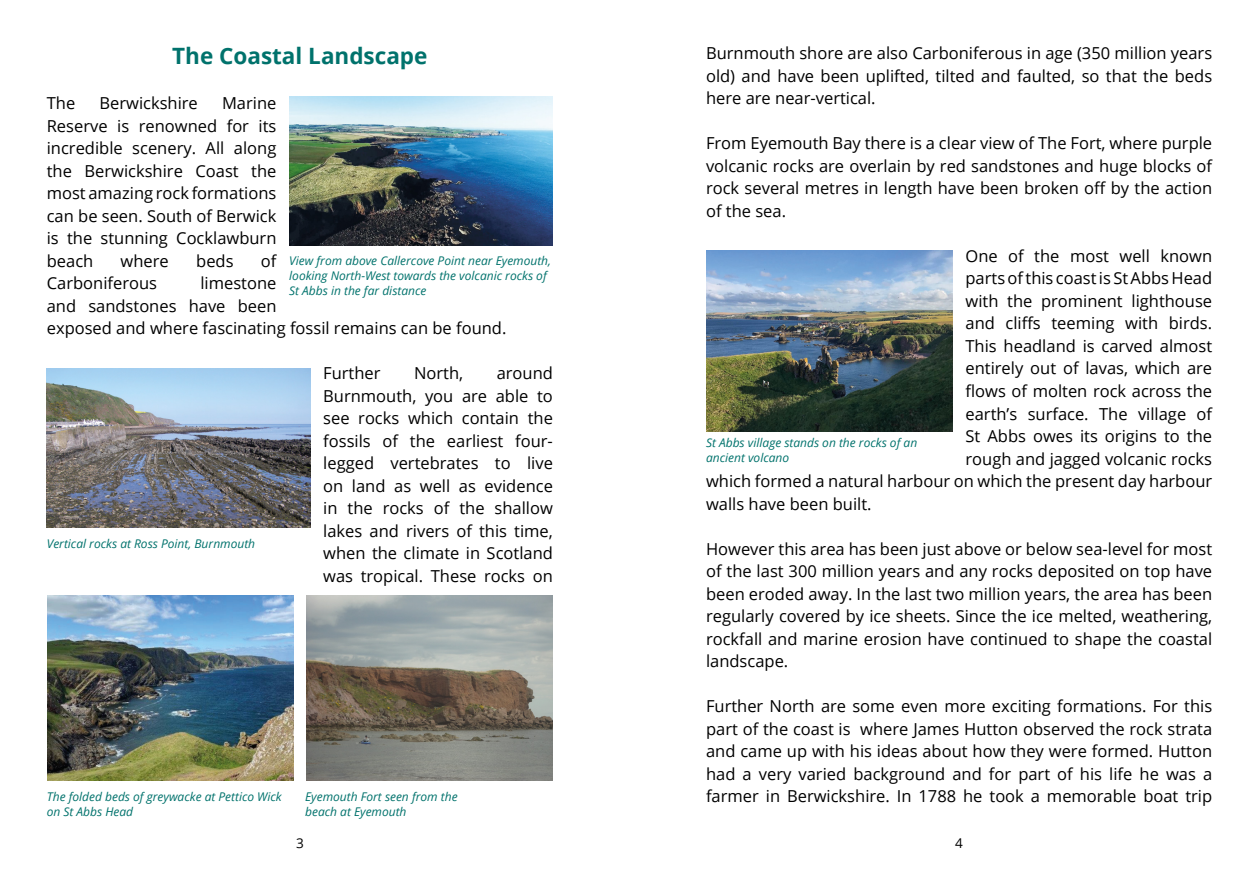
<style>
.page{position:relative;width:1259px;height:893px;background:#fff}
.page>*{position:absolute;margin:0;border:0;box-sizing:border-box;transform-origin:0 0}
.t1{font:700 22.5px "Open Sans";color:#00726c}
.t2{font:16.5px/22.5px "Open Sans";color:#000;text-align:justify}
.t3{font:13.5px "Open Sans";color:#000}
.t4{font:italic 12px/15px "Open Sans";color:#00726c}
</style>
<div class="page">
<img style="left:289px;top:97px;width:264px;height:148px">
<img style="left:47px;top:369px;width:263px;height:158px">
<img style="left:306px;top:596px;width:247px;height:185px">
<img style="left:706px;top:250px;width:246px;height:182px">
<img style="left:47px;top:596px;width:246px;height:185px">
<h1 class="t1" style="left:172px;top:40px;width:257px">The Coastal Landscape</h1>
<p class="t2" style="left:47px;top:91px;width:30px">The</p>
<p class="t2" style="left:99px;top:91px;width:100px">Berwickshire</p>
<p class="t2" style="left:47px;top:91px;width:231px;text-indent:175px">Marine Reserve is renowned for its incredible scenery. All along the Berwickshire Coast the most amazing rock formations can be seen. South of Berwick is the stunning Cocklawburn beach</p>
<p class="t2" style="left:121px;top:249px;width:50px">where</p>
<p class="t2" style="left:196px;top:249px;width:39px">beds</p>
<p class="t2" style="left:261px;top:249px;width:17px">of</p>
<p class="t2" style="left:47px;top:271px;width:112px">Carboniferous</p>
<p class="t4" style="left:289px;top:253px;width:263px">View from above Callercove Point near Eyemouth, looking North-West towards the volcanic rocks of<br>St Abbs in the far distance</p>
<p class="t2" style="left:47px;top:271px;width:461px;text-align:left;text-indent:154px">limestone<br>and sandstones have been<br>exposed and where fascinating fossil remains can be found.</p>
<p class="t2" style="left:323px;top:361px;width:59px">Further</p>
<p class="t2" style="left:414px;top:361px;width:51px">North,</p>
<p class="t2" style="left:323px;top:361px;width:231px;text-indent:173px">around Burnmouth, you are able to see rocks which contain the fossils of the earliest four&shy;legged vertebrates to live on land as well as evidence in the rocks of the shallow lakes and rivers of this time, when the climate in Scotland was tropical. These rocks on</p>
<p class="t4" style="left:47px;top:535px;width:210px">Vertical rocks at Ross Point, Burnmouth</p>
<p class="t4" style="left:47px;top:788px;width:236px">The folded beds of greywacke at Pettico Wick on St Abbs Head</p>
<p class="t4" style="left:305px;top:788px;width:154px">Eyemouth Fort seen from the beach at Eyemouth</p>
<p class="t2" style="left:706px;top:42px;width:508px">Burnmouth shore are also Carboniferous in age (350 million years old) and have been uplifted, tilted and faulted, so that the beds here are near-vertical.</p>
<p class="t2" style="left:706px;top:132px;width:508px">From Eyemouth Bay there is a clear view of The Fort, where purple volcanic rocks are overlain by red sandstones and huge blocks of rock several metres in length have been broken off by the action of the sea.</p>
<p class="t2" style="left:965px;top:244px;width:248px">One of the most well known</p>
<p class="t2" style="left:965px;top:267px;width:248px">parts of this coast is St Abbs Head</p>
<p class="t2" style="left:965px;top:289px;width:248px">with the prominent lighthouse</p>
<p class="t2" style="left:965px;top:312px;width:248px">and cliffs teeming with birds.</p>
<p class="t2" style="left:965px;top:334px;width:248px">This headland is carved almost</p>
<p class="t2" style="left:965px;top:357px;width:248px">entirely out of lavas, which are</p>
<p class="t2" style="left:965px;top:379px;width:248px">flows of molten rock across the</p>
<p class="t2" style="left:965px;top:402px;width:248px">earth’s surface. The village of</p>
<p class="t2" style="left:965px;top:424px;width:248px">St Abbs owes its origins to the</p>
<p class="t2" style="left:965px;top:447px;width:248px">rough and jagged volcanic rocks</p>
<p class="t2" style="left:706px;top:469px;width:507px">which formed a natural harbour on which the present day harbour</p>
<p class="t2" style="left:706px;top:492px;width:167px">walls have been built.</p>
<p class="t2" style="left:706px;top:537px;width:508px">However this area has been just above or below sea-level for most of the last 300 million years and any rocks deposited on top have been eroded away. In the last two million years, the area has been regularly covered by ice sheets. Since the ice melted, weathering, rockfall and marine erosion have continued to shape the coastal landscape.</p>
<p class="t2" style="left:706px;top:694px;width:508px">Further North are some even more exciting formations. For this part of the coast is where James Hutton observed the rock strata and came up with his ideas about how they were formed. Hutton had a very varied background and for part of his life he was a farmer in Berwickshire. In 1788 he took a memorable boat trip</p>
<p class="t4" style="left:706px;top:435px;width:213px">St Abbs village stands on the rocks of an ancient volcano</p>
<p class="t3" style="left:296px;top:834px;width:9px">3</p>
<p class="t3" style="left:955px;top:834px;width:9px">4</p>
</div>
